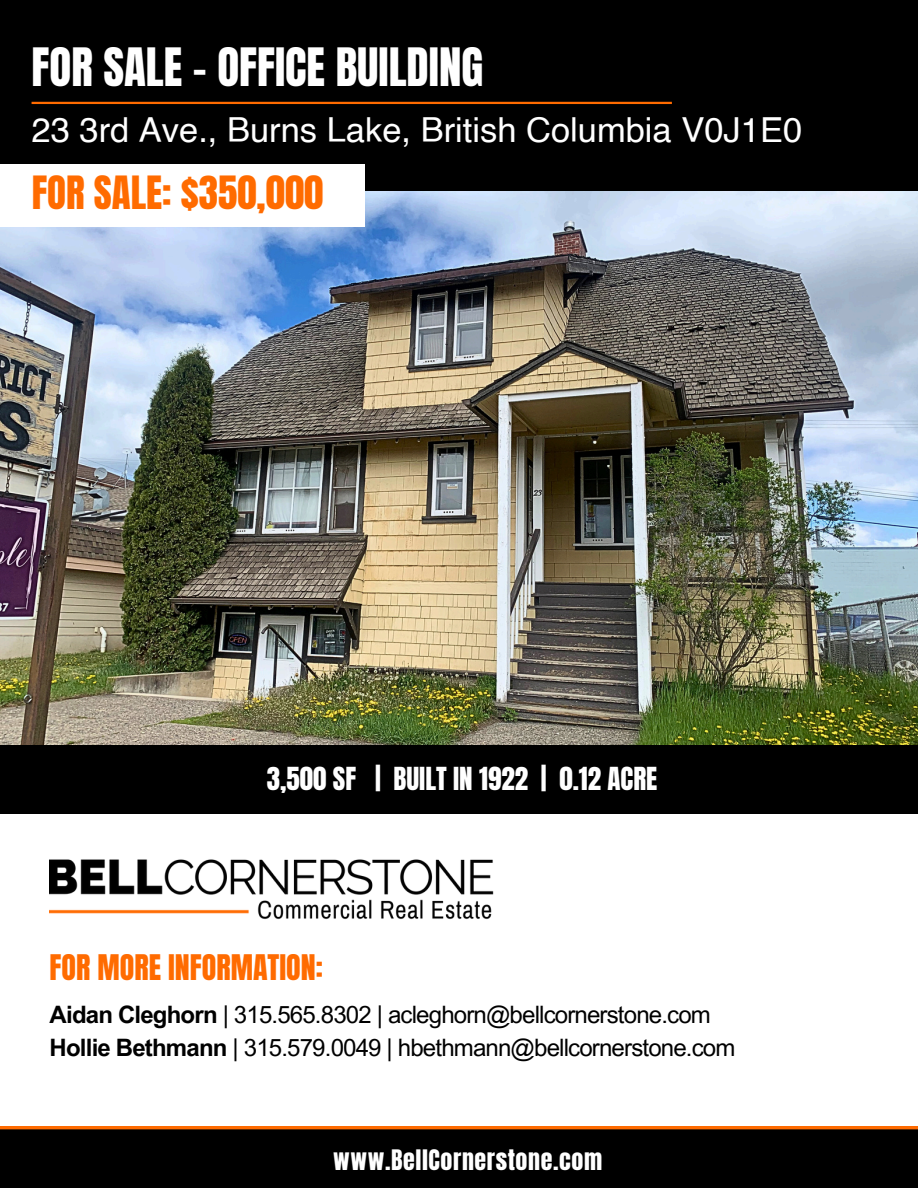
<style>
.page{position:relative;width:918px;height:1188px;background:#fff}
.page>*{position:absolute;margin:0;border:0;box-sizing:border-box;transform-origin:0 0}
.t1{font:45px "Anton";color:#fff}
.t2{font:39px "Anton";color:#ff6b00}
.t3{font:34.5px "Helvetica";color:#fff}
.t4{font:30px "Anton";color:#ff6b00}
.t5{font:27px "Anton";color:#fff}
.t6{font:24px "Arial MT Pro";letter-spacing:-.035em;color:#000}
.t7{font:24px "Anton";letter-spacing:.025em;color:#fff}
.s1{font-weight:700}
</style>
<div class="page">
<img style="left:0;top:190px;width:918px;height:555px">
<div style="left:0;top:0;width:918px;height:190px;background:#000"></div>
<hr style="left:32px;top:102px;width:640px;height:2px;background:#ff6b00">
<img style="left:50px;top:859px;width:444px;height:61px">
<div style="left:0;top:746px;width:918px;height:68px;background:#000"></div>
<div style="left:0;top:1126px;width:918px;height:62px;background:#000"></div>
<hr style="left:0;top:1126px;width:918px;height:3px;background:#ff6b00">
<div style="left:0;top:165px;width:364px;height:62px;background:#fff"></div>
<h3 class="t1" style="left:32px;top:34px;width:453px">FOR SALE - OFFICE BUILDING</h3>
<h2 class="t3" style="left:32px;top:116px;width:772px">23 3rd Ave., Burns Lake, British Columbia V0J1E0</h2>
<p class="t2" style="left:32px;top:164px;width:293px">FOR SALE: $350,000</p>
<h4 class="t5" style="left:267px;top:760px;width:392px">3,500 SF | BUILT IN 1922 | 0.12 ACRE</h4>
<p class="t4" style="left:50px;top:946px;width:275px">FOR MORE INFORMATION:</p>
<p class="t6" style="left:50px;top:1006px;width:663px"><span class="s1">Aidan Cleghorn</span> | 315.565.8302 | acleghorn@bellcornerstone.com</p>
<p class="t6" style="left:50px;top:1038px;width:687px"><span class="s1">Hollie Bethmann</span> | 315.579.0049 | hbethmann@bellcornerstone.com</p>
<h4 class="t7" style="left:333px;top:1142px;width:271px">www.BellCornerstone.com</h4>
</div>
